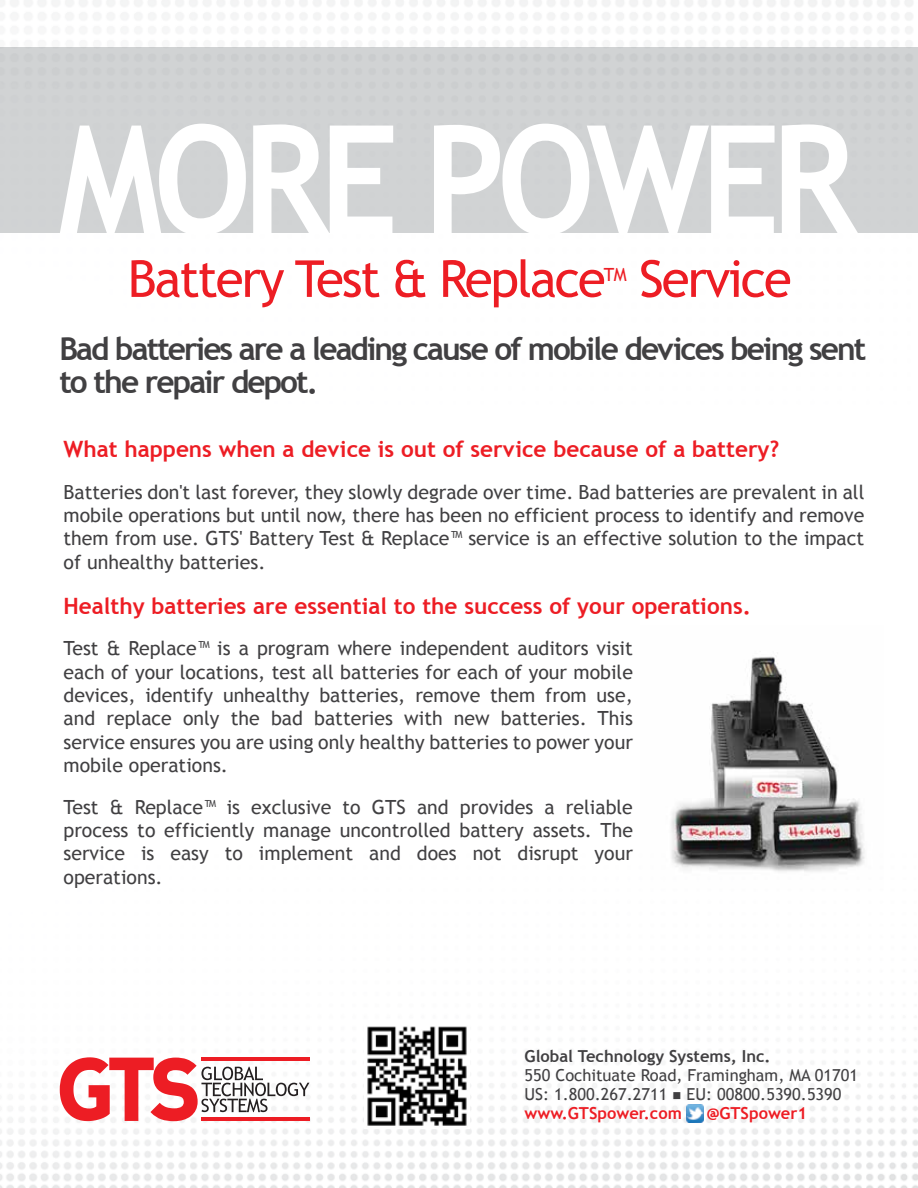
<style>
.page{position:relative;width:918px;height:1188px;background:#fff}
.page>*{position:absolute;margin:0;border:0;box-sizing:border-box;transform-origin:0 0}
.t1{font:51px "Trebuchet MS";letter-spacing:-.04em;color:#ed1d24}
.t2{font:700 31.65px/32.7px "Trebuchet MS";letter-spacing:-.06em;color:#414042}
.t3{font:700 22.5px "Trebuchet MS";color:#ed1d24}
.t4{font:19.5px/23.4px "Trebuchet MS";color:#414042;text-align:justify}
.t5{font:18.15px "Trebuchet MS";color:#ed1d24}
.t6{font:16.5px/19.2px "Trebuchet MS";color:#414042}
.t7{font:700 16.5px "Trebuchet MS";color:#414042}
.t8{font:700 16.5px "Trebuchet MS";color:#ed1d24}
.s1{font-weight:700;color:#ed1d24}
</style>
<div class="page">
<img style="left:0;top:0;width:918px;height:1188px">
<div style="left:0;top:47px;width:918px;height:186px;background:#d1d3d4"></div>
<svg style="left:60px;top:124px;width:186px;height:111px"></svg>
<svg style="left:253px;top:124px;width:140px;height:110px"></svg>
<svg style="left:434px;top:124px;width:341px;height:111px"></svg>
<svg style="left:782px;top:124px;width:76px;height:110px"></svg>
<svg style="left:60px;top:1057px;width:249px;height:64px"></svg>
<img style="left:686px;top:1105px;width:18px;height:17px">
<img style="left:364px;top:1023px;width:105px;height:105px">
<img style="left:641px;top:626px;width:243px;height:264px">
<h1 class="t1" style="left:128px;top:249px;width:479px">Battery Test &amp; Replace</h1>
<p class="t5" style="left:604px;top:264px;width:24px">TM</p>
<h1 class="t1" style="left:639px;top:249px;width:154px">Service</h1>
<h2 class="t2" style="left:59px;top:332px;width:809px">Bad batteries are a leading cause of mobile devices being sent to the repair depot.</h2>
<p class="t3" style="left:64px;top:435px;width:717px">What happens when a device is out of service because of a battery?</p>
<p class="t4" style="left:64px;top:480px;width:802px">Batteries don't last forever, they slowly degrade over time. Bad batteries are prevalent in all mobile operations but until now, there has been no efficient process to identify and remove them from use. GTS' Battery Test &amp; Replace™ service is an effective solution to the impact of unhealthy batteries.</p>
<p class="t3" style="left:64px;top:592px;width:689px">Healthy batteries are essential to the success of your operations.</p>
<p class="t4" style="left:64px;top:637px;width:571px">Test &amp; Replace™ is a program where independent auditors visit each of your locations, test all batteries for each of your mobile devices, identify unhealthy batteries, remove them from use, and replace only the bad batteries with new batteries. This service ensures you are using only healthy batteries to power your mobile operations.</p>
<p class="t4" style="left:64px;top:795px;width:571px">Test &amp; Replace™ is exclusive to GTS and provides a reliable process to efficiently manage uncontrolled battery assets. The service is easy to implement and does not disrupt your operations.</p>
<p class="t7" style="left:525px;top:1046px;width:248px">Global Technology Systems, Inc.</p>
<p class="t6" style="left:525px;top:1066px;width:335px">550 Cochituate Road, Framingham, MA 01701<br>US: 1.800.267.2711 ■ EU: 00800.5390.5390 <span class="s1">www.GTSpower.com</span></p>
<p class="t8" style="left:707px;top:1103px;width:102px">@GTSpower1</p>
</div>
